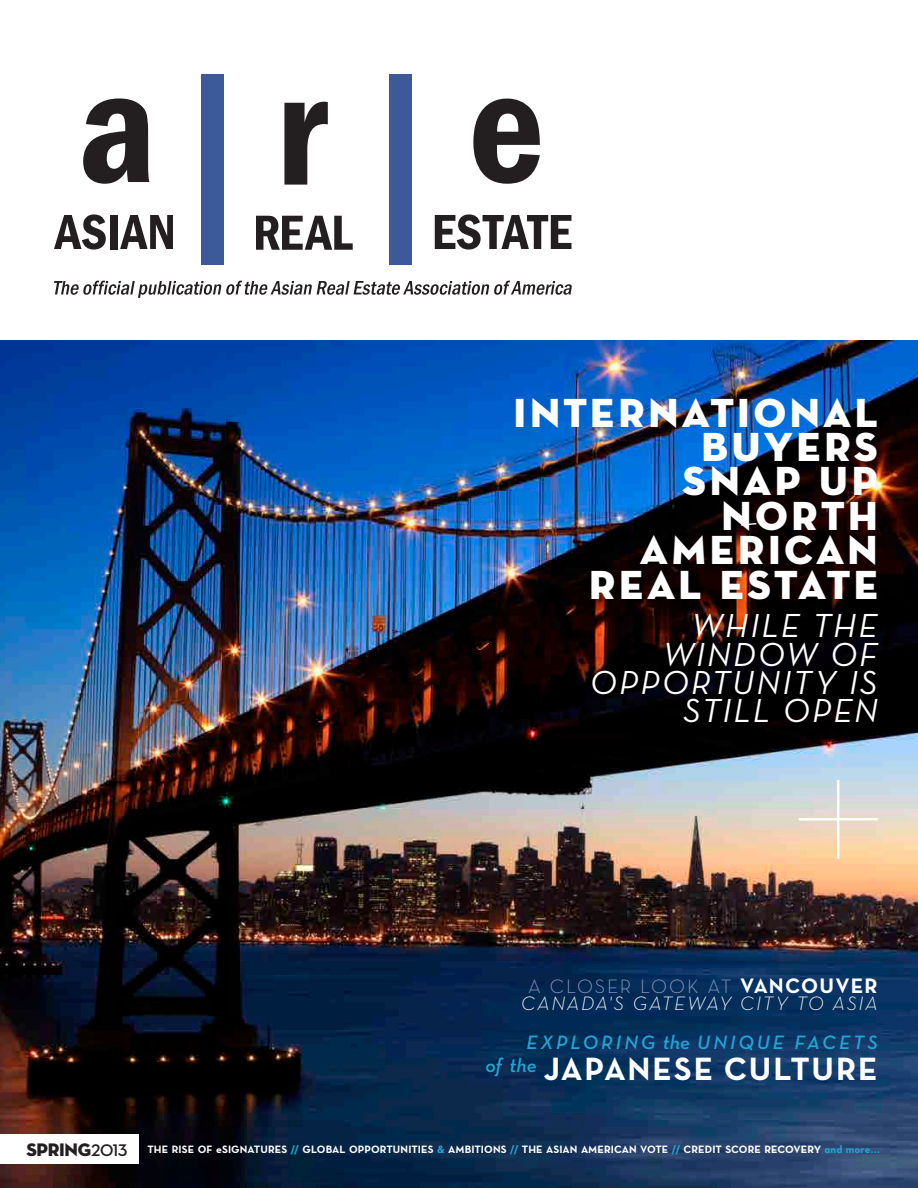
<style>
.page{position:relative;width:918px;height:1188px;background:#fff}
.page>*{position:absolute;margin:0;border:0;box-sizing:border-box;transform-origin:0 0}
.t1{font:41.4px/34.5px "Neutra Disp Titling";letter-spacing:.085em;color:#fff;text-align:right}
.t2{font:italic 33.9px/28.5px "Neutra Text";letter-spacing:.065em;color:#fff;text-align:right}
.t3{font:700 32.85px "Neutra Text";letter-spacing:.05em;color:#fff}
.t4{font:italic 300 19.65px/16.4px "Neutra Text";letter-spacing:.085em;color:#fff;text-align:center}
.t5{font:italic 600 19.65px "Neutra Text";letter-spacing:.15em;color:#23a6d3}
.t6{font:10.95px "Neutra Text Bold Alt";letter-spacing:.005em;color:#fff}
.s1{font-style:normal;color:#9399c3}
.s2{font-weight:700;font-style:normal;font-size:21.3px}
.s3{font-family:"Neutra Disp Titling";font-size:18.45px;color:#231f20}
.s4{font-family:"Neutra Disp Bold Alt";font-size:17.1px;color:#231f20}
.s5{color:#23a6d3}
</style>
<div class="page">
<img style="left:0;top:340px;width:918px;height:848px">
<hr style="left:837px;top:780px;width:2px;height:79px;background:#fff">
<hr style="left:799px;top:818px;width:79px;height:2px;background:#fff">
<svg style="left:740px;top:522px;width:18px;height:5px"></svg>
<div style="left:0;top:1134px;width:139px;height:29px;background:#fff"></div>
<div style="left:202px;top:74px;width:22px;height:191px;background:#3c5a99"></div>
<div style="left:389px;top:74px;width:23px;height:191px;background:#3c5a99"></div>
<svg style="left:83px;top:98px;width:66px;height:86px"></svg>
<svg style="left:284px;top:102px;width:44px;height:83px"></svg>
<svg style="left:473px;top:99px;width:67px;height:85px"></svg>
<svg style="left:54px;top:214px;width:52px;height:36px"></svg>
<div style="left:110px;top:215px;width:8px;height:34px;background:#231f20"></div>
<svg style="left:120px;top:215px;width:53px;height:34px"></svg>
<svg style="left:435px;top:214px;width:137px;height:36px"></svg>
<svg style="left:256px;top:216px;width:97px;height:34px"></svg>
<svg style="left:54px;top:281px;width:518px;height:17px"></svg>
<h1 class="t1" style="left:513px;top:395px;width:366px">INTERNATIONAL<br>BUYERS<br>SNAP UP<br>NORTH<br>AMERICAN<br>REAL ESTATE</h1>
<h2 class="t2" style="left:590px;top:611px;width:289px">WHILE THE<br>WINDOW OF<br>OPPORTUNITY IS<br>STILL OPEN</h2>
<h3 class="t4" style="left:521px;top:978px;width:358px"><span class="s1">A CLOSER LOOK AT</span> <span class="s2">VANCOUVER<br></span>CANADA'S GATEWAY CITY TO ASIA</h3>
<h3 class="t5" style="left:526px;top:1030px;width:353px">EXPLORING the UNIQUE FACETS</h3>
<h3 class="t3" style="left:485px;top:1049px;width:394px"><sup>of</sup> <sup>the</sup> JAPANESE CULTURE</h3>
<p class="t6" style="left:26px;top:1142px;width:855px"><span class="s3">SPRING</span><span class="s4">2013</span> THE RISE OF eSIGNATURES <span class="s5">//</span> GLOBAL OPPORTUNITIES <span class="s5">&amp;</span> AMBITIONS <span class="s5">//</span> THE ASIAN AMERICAN VOTE <span class="s5">//</span> CREDIT SCORE RECOVERY <span class="s5">and more...</span></p>
</div>
